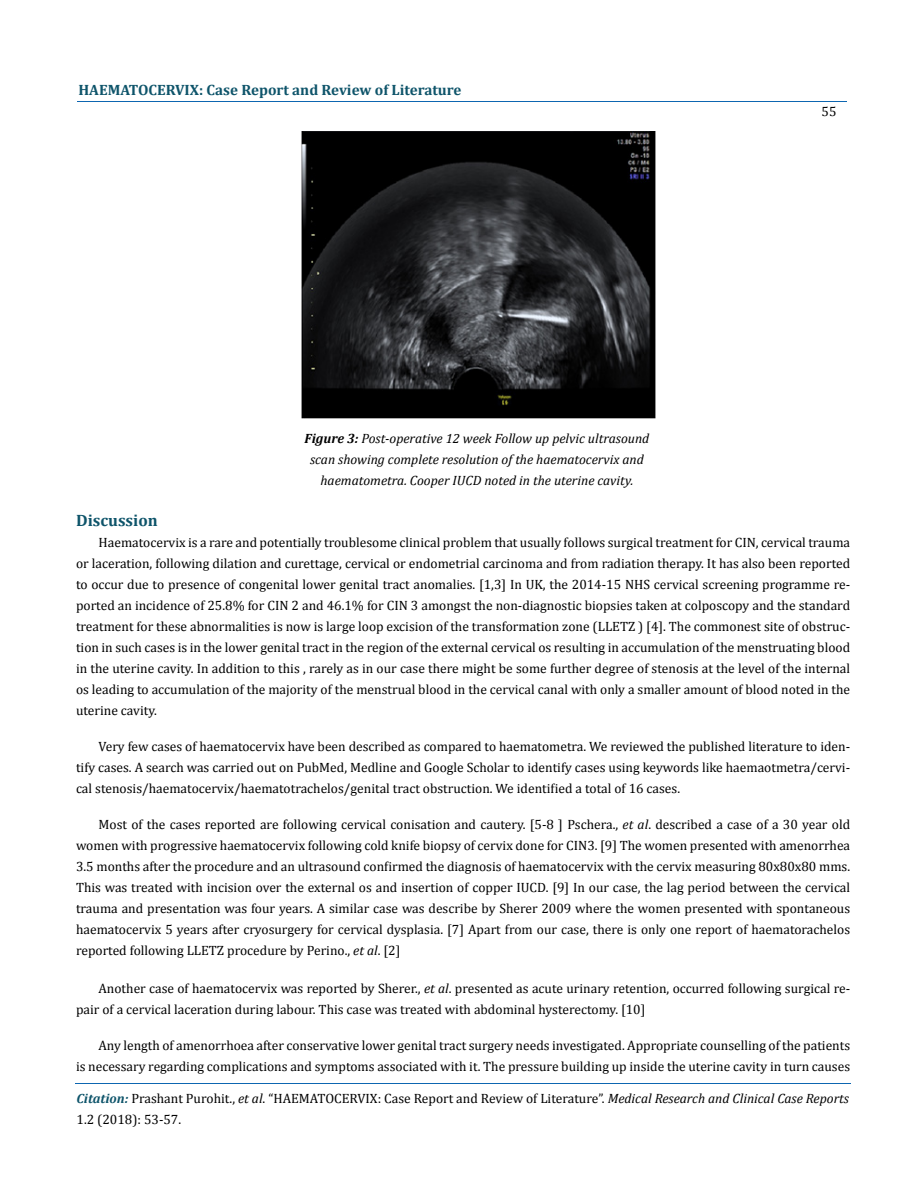
<style>
.page{position:relative;width:917px;height:1190px;background:#fff}
.page>*{position:absolute;margin:0;border:0;box-sizing:border-box;transform-origin:0 0}
.t1{font:700 16.5px "Cambria";color:#0e546a}
.t2{font:700 15px "Cambria";color:#0e546a}
.t3{font:13.5px/21px "Cambria";color:#000;text-align:justify}
.t4{font:italic 13.5px/21px "Cambria";color:#000;text-align:center}
.s1{font-weight:700}
.s2{font-style:italic}
.s3{font-weight:700;font-style:italic;font-size:13.35px;color:#0e546a}
</style>
<div class="page">
<hr style="left:75px;top:1083px;width:775px;height:1px;background:#0d66b1">
<hr style="left:77px;top:102px;width:769px;height:1px;background:#0d66b1">
<img style="left:301px;top:131px;width:354px;height:287px">
<p class="t2" style="left:78px;top:81px;width:384px">HAEMATOCERVIX: Case Report and Review of Literature</p>
<p class="t1" style="left:76px;top:510px;width:83px">Discussion</p>
<p class="t4" style="left:304px;top:428px;width:346px"><span class="s1">Figure 3:</span> Post-operative 12 week Follow up pelvic ultrasound scan showing complete resolution of the haematocervix and haematometra. Cooper IUCD noted in the uterine cavity.</p>
<p class="t3" style="left:821px;top:101px;width:16px">55</p>
<p class="t3" style="left:76px;top:532px;width:775px;text-indent:23px">Haematocervix is a rare and potentially troublesome clinical problem that usually follows surgical treatment for CIN, cervical trauma or laceration, following dilation and curettage, cervical or endometrial carcinoma and from radiation therapy. It has also been reported to occur due to presence of congenital lower genital tract anomalies. [1,3] In UK, the 2014-15 NHS cervical screening programme re&shy;ported an incidence of 25.8% for CIN 2 and 46.1% for CIN 3 amongst the non-diagnostic biopsies taken at colposcopy and the standard treatment for these abnormalities is now is large loop excision of the transformation zone (LLETZ ) [4]. The commonest site of obstruc&shy;tion in such cases is in the lower genital tract in the region of the external cervical os resulting in accumulation of the menstruating blood in the uterine cavity. In addition to this , rarely as in our case there might be some further degree of stenosis at the level of the internal os leading to accumulation of the majority of the menstrual blood in the cervical canal with only a smaller amount of blood noted in the uterine cavity.</p>
<p class="t3" style="left:76px;top:736px;width:775px;text-indent:23px">Very few cases of haematocervix have been described as compared to haematometra. We reviewed the published literature to iden&shy;tify cases. A search was carried out on PubMed, Medline and Google Scholar to identify cases using keywords like haemaotmetra/cervi&shy;cal stenosis/haematocervix/haematotrachelos/genital tract obstruction. We identified a total of 16 cases.</p>
<p class="t3" style="left:76px;top:814px;width:775px;text-indent:23px">Most of the cases reported are following cervical conisation and cautery. [5-8 ] Pschera., <span class="s2">et al</span>. described a case of a 30 year old women with progressive haematocervix following cold knife biopsy of cervix done for CIN3. [9] The women presented with amenorrhea 3.5 months after the procedure and an ultrasound confirmed the diagnosis of haematocervix with the cervix measuring 80x80x80 mms.<br>This was treated with incision over the external os and insertion of copper IUCD. [9] In our case, the lag period between the cervical trauma and presentation was four years. A similar case was describe by Sherer 2009 where the women presented with spontaneous haematocervix 5 years after cryosurgery for cervical dysplasia. [7] Apart from our case, there is only one report of haematorachelos reported following LLETZ procedure by Perino., <span class="s2">et al</span>. [2]</p>
<p class="t3" style="left:76px;top:977px;width:775px;text-indent:23px">Another case of haematocervix was reported by Sherer., <span class="s2">et al</span>. presented as acute urinary retention, occurred following surgical re&shy;pair of a cervical laceration during labour. This case was treated with abdominal hysterectomy. [10]</p>
<p class="t3" style="left:76px;top:1034px;width:775px;text-align:right">Any length of amenorrhoea after conservative lower genital tract surgery needs investigated. Appropriate counselling of the patients<br>is necessary regarding complications and symptoms associated with it. The pressure building up inside the uterine cavity in turn causes</p>
<p class="t3" style="left:76px;top:1088px;width:774px"><span class="s3">Citation:</span> Prashant Purohit., <span class="s2">et al</span>. “HAEMATOCERVIX: Case Report and Review of Literature”. <span class="s2">Medical Research and Clinical Case Reports<br></span>1.2 (2018): 53-57.</p>
</div>
